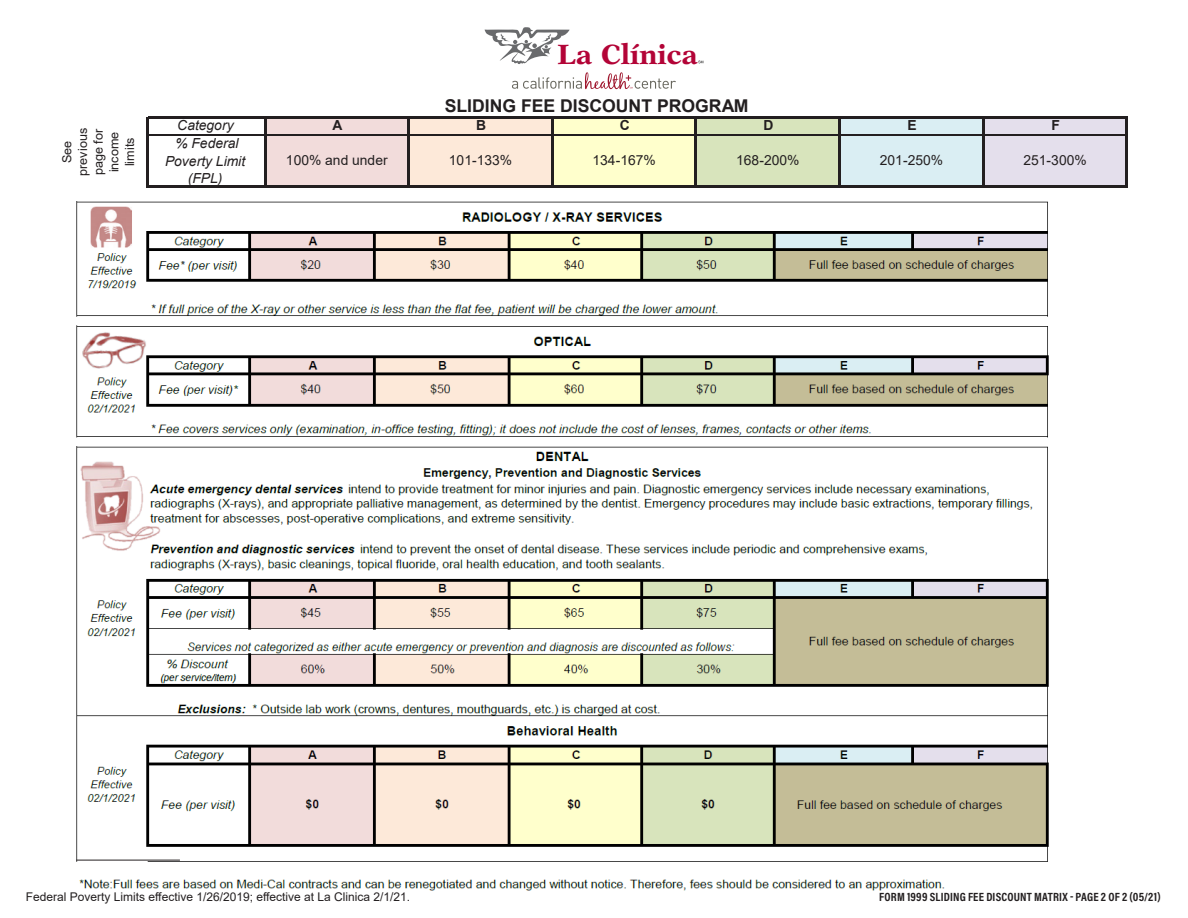
<style>
.page{position:relative;width:1188px;height:918px;background:#fff}
.page>*{position:absolute;margin:0;border:0;box-sizing:border-box;transform-origin:0 0}
.t1{font:700 27.9px "New Aster";color:#b30437}
.t2{font:700 17.7px "Arial";color:#231f20}
.t3{font:13.8px "Arial";color:#231f20}
.t4{font:italic 13.8px/17.5px "Arial";color:#231f20;text-align:center}
.t5{font:700 13.8px "Arial";color:#231f20}
.t6{font:12.6px/15.6px "Arial";color:#231f20;text-align:center}
.t7{font:12px "Arial";color:#231f20}
.t8{font:700 12px "Acumin Pro Cond";letter-spacing:.015em;color:#231f20}
</style>
<div class="page">
<div style="left:265px;top:118px;width:144px;height:68px;background:#f2dcdb"></div>
<div style="left:409px;top:118px;width:143px;height:68px;background:#fde9d9"></div>
<div style="left:552px;top:118px;width:144px;height:68px;background:#ffc"></div>
<div style="left:696px;top:118px;width:144px;height:68px;background:#d8e4bc"></div>
<div style="left:839px;top:118px;width:144px;height:68px;background:#daeef3"></div>
<div style="left:983px;top:118px;width:144px;height:68px;background:#e4dfec"></div>
<hr style="left:149px;top:134px;width:115px;height:2px;background:#231f20">
<hr style="left:266px;top:134px;width:141px;height:2px;background:#231f20">
<hr style="left:410px;top:134px;width:141px;height:2px;background:#231f20">
<hr style="left:553px;top:134px;width:142px;height:2px;background:#231f20">
<hr style="left:697px;top:134px;width:141px;height:2px;background:#231f20">
<hr style="left:841px;top:134px;width:141px;height:2px;background:#231f20">
<hr style="left:1126px;top:119px;width:2px;height:69px;background:#231f20">
<hr style="left:146px;top:117px;width:3px;height:71px;background:#231f20">
<hr style="left:264px;top:119px;width:2px;height:69px;background:#231f20">
<hr style="left:407px;top:119px;width:3px;height:69px;background:#231f20">
<hr style="left:551px;top:119px;width:2px;height:69px;background:#231f20">
<hr style="left:695px;top:119px;width:2px;height:69px;background:#231f20">
<hr style="left:838px;top:119px;width:3px;height:69px;background:#231f20">
<hr style="left:982px;top:119px;width:2px;height:69px;background:#231f20">
<hr style="left:149px;top:117px;width:979px;height:2px;background:#231f20">
<hr style="left:984px;top:134px;width:142px;height:2px;background:#231f20">
<hr style="left:149px;top:185px;width:979px;height:3px;background:#231f20">
<svg style="left:512px;top:72px;width:164px;height:18px"></svg>
<svg style="left:485px;top:27px;width:85px;height:37px"></svg>
<img style="left:76px;top:201px;width:973px;height:690px">
<hr style="left:76px;top:860px;width:104px;height:1px;background:#231f20">
<p class="t1" style="left:558px;top:37px;width:142px">La Clínica</p>
<p class="t6" style="left:59px;top:176px;width:49px;rotate:-90deg">See previous page for income limits</p>
<p class="t4" style="left:165px;top:117px;width:82px">Category<br>% Federal<br>Poverty Limit (FPL)</p>
<p class="t2" style="left:445px;top:94px;width:305px">SLIDING FEE DISCOUNT PROGRAM</p>
<p class="t5" style="left:333px;top:116px;width:12px">A</p>
<p class="t5" style="left:476px;top:116px;width:12px">B</p>
<p class="t5" style="left:620px;top:116px;width:12px">C</p>
<p class="t5" style="left:763px;top:116px;width:12px">D</p>
<p class="t3" style="left:286px;top:150px;width:103px">100% and under</p>
<p class="t3" style="left:449px;top:150px;width:65px">101-133%</p>
<p class="t3" style="left:593px;top:150px;width:65px">134-167%</p>
<p class="t3" style="left:736px;top:150px;width:65px">168-200%</p>
<p class="t3" style="left:880px;top:150px;width:65px">201-250%</p>
<p class="t3" style="left:1023px;top:150px;width:65px">251-300%</p>
<p class="t5" style="left:907px;top:116px;width:11px">E</p>
<p class="t5" style="left:1051px;top:116px;width:10px">F</p>
<p class="t7" style="left:26px;top:889px;width:386px">Federal Poverty Limits effective 1/26/2019; effective at La Clinica 2/1/21.</p>
<p class="t8" style="left:879px;top:889px;width:283px">FORM 1999 SLIDING FEE DISCOUNT MATRIX - PAGE 2 OF 2 (05/21)</p>
</div>
